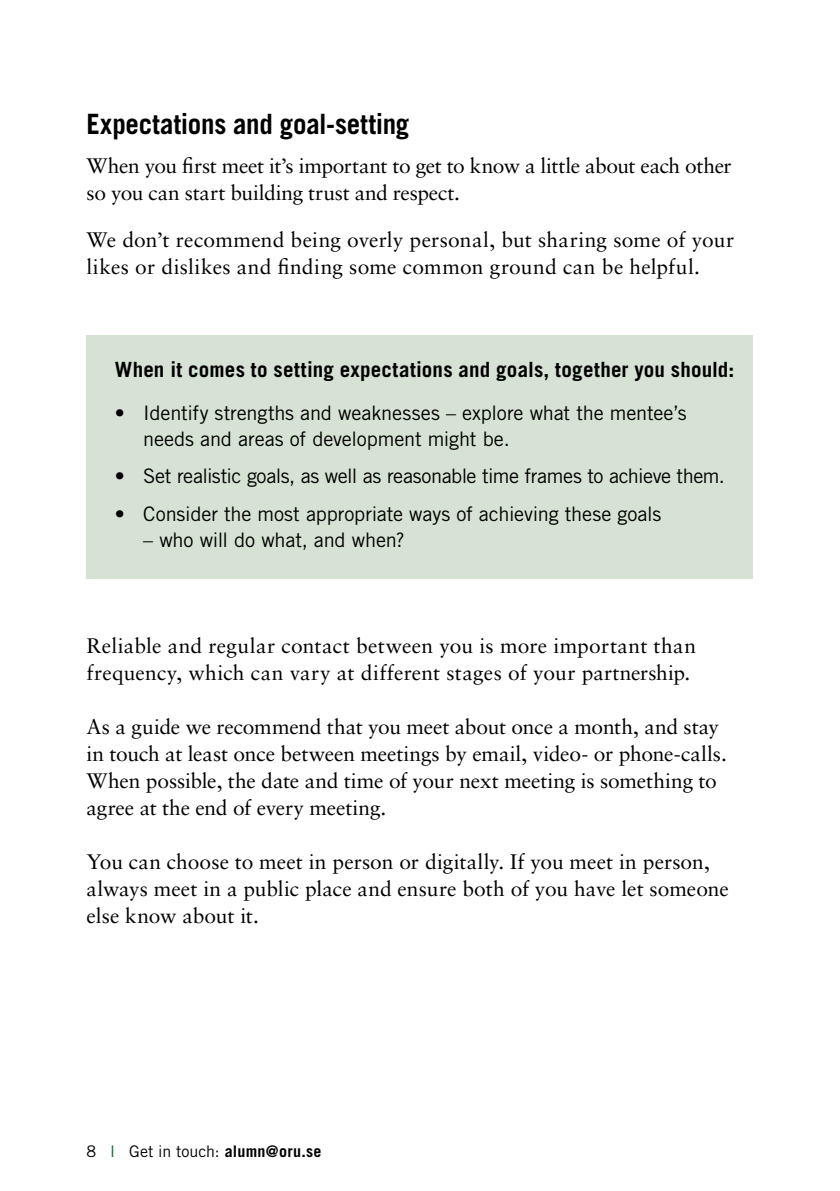
<style>
.page{position:relative;width:840px;height:1191px;background:#fff}
.page>*{position:absolute;margin:0;border:0;box-sizing:border-box;transform-origin:0 0}
.t1{font:700 28px "Trade Gothic LT Std";letter-spacing:-.005em;color:#000;scale:.96 1}
.Brödtext{font:21px/27px "Sabon LT Std";color:#000}
.Mellanrubrik_indrag{font:700 21px "Trade Gothic LT Std";letter-spacing:.01em;color:#000}
.Punktlista_indrag{font:20px/26px "Trade Gothic LT Std";letter-spacing:-.01em;color:#000}
.t2{font:16px "Trade Gothic LT Std";color:#000}
.s1{font-family:"Trade Gothic LT Std Cn 18";color:#006c26}
.s2{font-weight:700}
</style>
<div class="page">
<div style="left:86px;top:334px;width:667px;height:244px;background:#d6e2d3"></div>
<h2 class="t1" style="left:86px;top:107px;width:337px">Expectations and goal-setting</h2>
<p class="Brödtext" style="left:86px;top:151px;width:646px">When you first meet it’s important to get to know a little about each other so you can start building trust and respect.</p>
<p class="Brödtext" style="left:86px;top:225px;width:649px">We don’t recommend being overly personal, but sharing some of your likes or dislikes and finding some common ground can be helpful.</p>
<h3 class="Mellanrubrik_indrag" style="left:115px;top:356px;width:620px">When it comes to setting expectations and goals, together you should:</h3>
<p class="Punktlista_indrag" style="left:143px;top:399px;width:544px;text-indent:-28px">• Identify strengths and weaknesses – explore what the mentee’s needs and areas of development might be.</p>
<p class="Punktlista_indrag" style="left:115px;top:463px;width:611px">• Set realistic goals, as well as reasonable time frames to achieve them.</p>
<p class="Punktlista_indrag" style="left:115px;top:500px;width:547px">• Consider the most appropriate ways of achieving these goals</p>
<p class="Punktlista_indrag" style="left:143px;top:526px;width:263px">– who will do what, and when?</p>
<p class="Brödtext" style="left:86px;top:631px;width:610px">Reliable and regular contact between you is more important than</p>
<p class="Brödtext" style="left:86px;top:658px;width:605px">frequency, which can vary at different stages of your partnership.</p>
<p class="Brödtext" style="left:86px;top:712px;width:641px">As a guide we recommend that you meet about once a month, and stay in touch at least once between meetings by email, video- or phone-calls.<br>When possible, the date and time of your next meeting is something to agree at the end of every meeting.</p>
<p class="Brödtext" style="left:86px;top:847px;width:643px">You can choose to meet in person or digitally. If you meet in person, always meet in a public place and ensure both of you have let someone else know about it.</p>
<p class="t2" style="left:86px;top:1141px;width:236px">8 <span class="s1">I</span> Get in touch: <span class="s2">alumn@oru.se</span></p>
</div>
